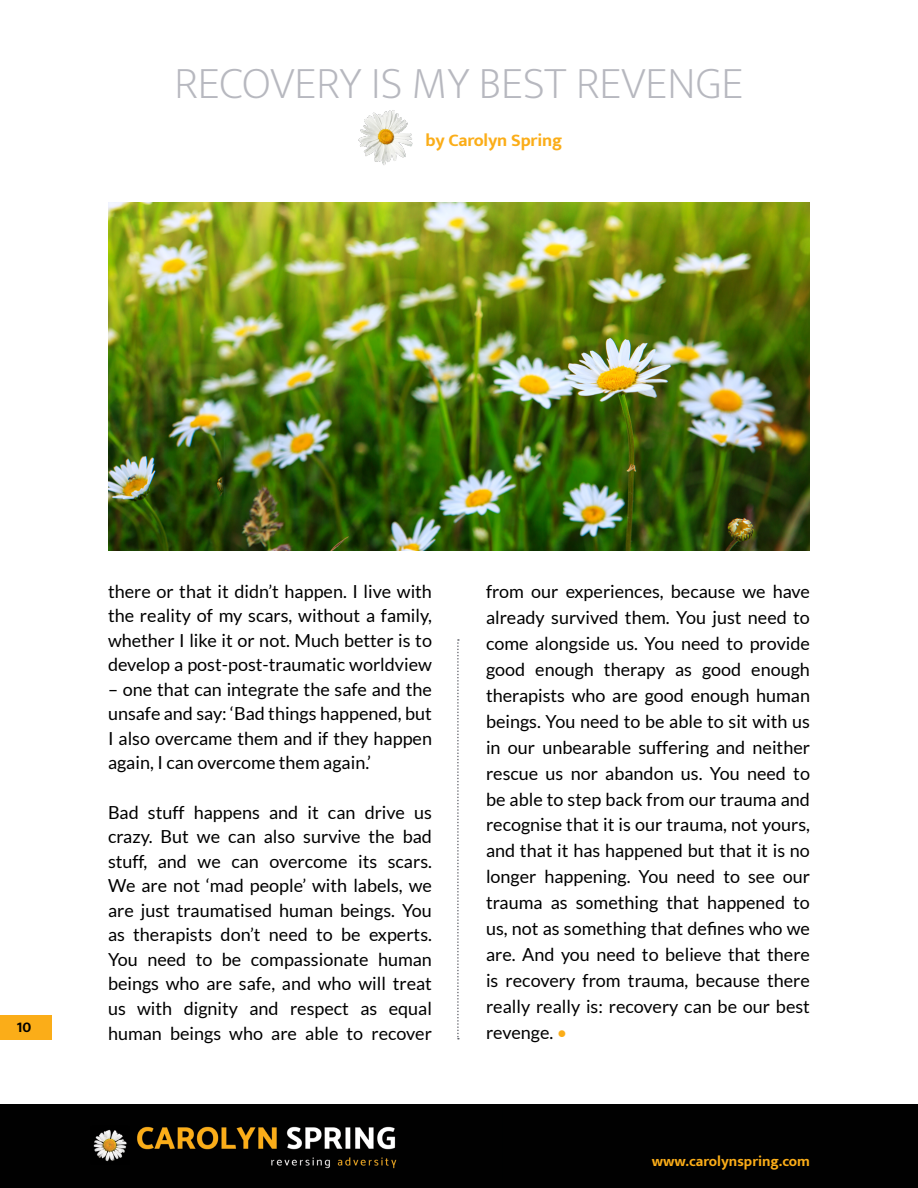
<style>
.page{position:relative;width:918px;height:1188px;background:#fff}
.page>*{position:absolute;margin:0;border:0;box-sizing:border-box;transform-origin:0 0}
.t1{font:200 45px "Mukta";color:#b7b8bf}
.t2{font:18px/26px "Lato";color:#000;text-align:justify}
.t3{font:700 18px "Mukta";letter-spacing:-.01em;color:#fbad18}
.t4{font:700 15px "Mukta";color:#fbad18}
.t5{font:700 15px "Mukta";color:#000}
.s1{color:#fbad18}
</style>
<div class="page">
<img style="left:358px;top:110px;width:55px;height:55px">
<svg style="left:457px;top:639px;width:2px;height:400px"></svg>
<img style="left:108px;top:202px;width:702px;height:349px">
<div style="left:0;top:1104px;width:918px;height:84px;background:#010101"></div>
<img style="left:93px;top:1126px;width:304px;height:43px">
<div style="left:0;top:1015px;width:51px;height:25px;background:#fbad18"></div>
<h1 class="t1" style="left:175px;top:47px;width:570px">RECOVERY IS MY BEST REVENGE</h1>
<p class="t3" style="left:425px;top:129px;width:138px">by Carolyn Spring</p>
<p class="t5" style="left:16px;top:1018px;width:16px">10</p>
<p class="t2" style="left:108px;top:579px;width:326px;line-height:24.6px">there or that it didn’t happen. I live with the reality of my scars, without a family, whether I like it or not. Much better is to develop a post-post-traumatic worldview</p>
<p class="t2" style="left:108px;top:677px;width:326px;line-height:24.6px">– one that can integrate the safe and the unsafe and say: ‘Bad things happened, but I also overcame them and if they happen again, I can overcome them again.’</p>
<p class="t2" style="left:108px;top:800px;width:326px;line-height:24.6px">Bad stuff happens and it can drive us crazy. But we can also survive the bad stuff, and we can overcome its scars.<br>We are not ‘mad people’ with labels, we are just traumatised human beings. You as therapists don’t need to be experts.<br>You need to be compassionate human beings who are safe, and who will treat us with dignity and respect as equal human beings who are able to recover</p>
<p class="t2" style="left:486px;top:578px;width:326px">from our experiences, because we have already survived them. You just need to come alongside us. You need to provide good enough therapy as good enough therapists who are good enough human beings. You need to be able to sit with us in our unbearable suffering and neither rescue us nor abandon us. You need to be able to step back from our trauma and recognise that it is our trauma, not yours, and that it has happened but that it is no longer happening. You need to see our trauma as something that happened to us, not as something that defines who we are. And you need to believe that there is recovery from trauma, because there really really is: recovery can be our best revenge. <span class="s1">•</span></p>
<p class="t4" style="left:652px;top:1152px;width:160px">www.carolynspring.com</p>
</div>
